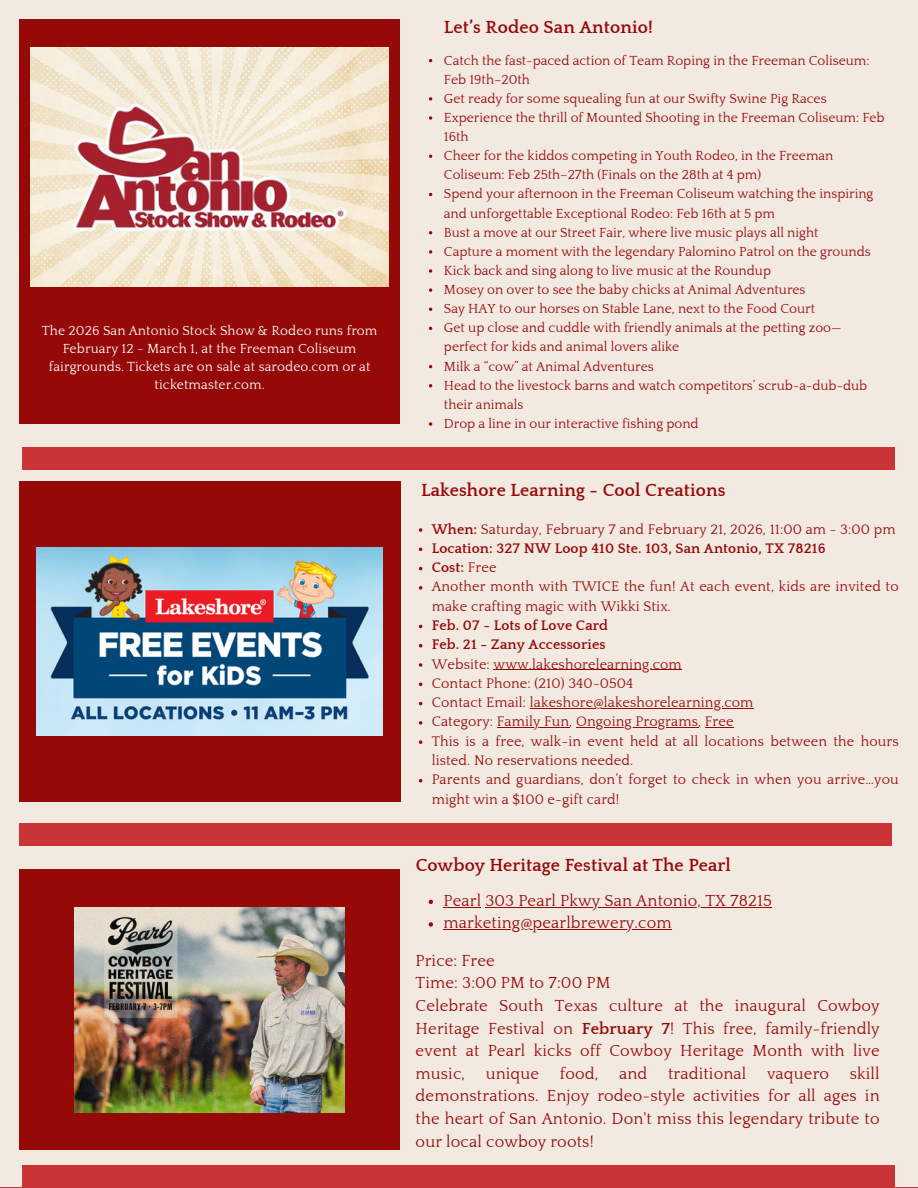
<style>
.page{position:relative;width:918px;height:1188px;background:#fff}
.page>*{position:absolute;margin:0;border:0;box-sizing:border-box;transform-origin:0 0}
.t1{font:700 18px "Quattrocento";letter-spacing:.01em;color:#960909}
.t2{font:16.5px/22.6px "Quattrocento";letter-spacing:.01em;color:#960909}
.t3{font:14.25px/19.4px "Quattrocento";letter-spacing:.01em;color:#960909}
.t4{font:700 14.25px/19.4px "Quattrocento";letter-spacing:.01em;color:#960909}
.t5{font:13.5px/19.2px "Quattrocento";color:#960909}
.t6{font:13.5px/18px "Quattrocento";letter-spacing:.01em;color:#fff;text-align:center}
.s1{font-weight:700}
</style>
<div class="page">
<div style="left:0;top:0;width:918px;height:1186px;background:#f2e9e1"></div>
<div style="left:23px;top:1165px;width:872px;height:23px;background:#c93536"></div>
<div style="left:19px;top:481px;width:381px;height:321px;background:#960909"></div>
<div style="left:23px;top:447px;width:872px;height:23px;background:#c93536"></div>
<div style="left:19px;top:823px;width:872px;height:23px;background:#c93536"></div>
<div style="left:19px;top:19px;width:381px;height:404px;background:#960909"></div>
<div style="left:19px;top:869px;width:381px;height:281px;background:#960909"></div>
<img style="left:30px;top:48px;width:358px;height:238px">
<img style="left:36px;top:548px;width:347px;height:188px">
<img style="left:75px;top:907px;width:270px;height:205px">
<svg style="left:419px;top:528px;width:3px;height:4px"></svg>
<svg style="left:419px;top:586px;width:3px;height:4px"></svg>
<svg style="left:419px;top:663px;width:3px;height:4px"></svg>
<hr style="left:494px;top:669px;width:188px;height:1px;background:#960909">
<hr style="left:530px;top:708px;width:224px;height:1px;background:#960909">
<svg style="left:419px;top:721px;width:3px;height:4px"></svg>
<hr style="left:497px;top:727px;width:72px;height:1px;background:#960909">
<hr style="left:576px;top:727px;width:122px;height:1px;background:#960909">
<svg style="left:705px;top:727px;width:29px;height:1px"></svg>
<svg style="left:419px;top:740px;width:3px;height:4px"></svg>
<svg style="left:429px;top:97px;width:3px;height:4px"></svg>
<svg style="left:429px;top:116px;width:3px;height:4px"></svg>
<svg style="left:429px;top:250px;width:3px;height:4px"></svg>
<svg style="left:429px;top:269px;width:3px;height:4px"></svg>
<svg style="left:429px;top:288px;width:3px;height:4px"></svg>
<svg style="left:429px;top:422px;width:3px;height:4px"></svg>
<svg style="left:429px;top:900px;width:4px;height:4px"></svg>
<hr style="left:444px;top:907px;width:37px;height:1px;background:#960909">
<hr style="left:485px;top:907px;width:287px;height:1px;background:#960909">
<svg style="left:429px;top:922px;width:4px;height:5px"></svg>
<hr style="left:444px;top:929px;width:228px;height:1px;background:#960909">
<p class="t6" style="left:42px;top:322px;width:337px">The 2026 San Antonio Stock Show &amp; Rodeo runs from February 12 - March 1, at the Freeman Coliseum fairgrounds. Tickets are on sale at sarodeo.com or at ticketmaster.com.</p>
<h2 class="t1" style="left:444px;top:18px;width:211px">Let’s Rodeo San Antonio!</h2>
<p class="t5" style="left:444px;top:51px;width:427px">Catch the fast-paced action of Team Roping in the Freeman Coliseum:<br>Feb 19th–20th</p>
<p class="t5" style="left:444px;top:89px;width:384px">Get ready for some squealing fun at our Swifty Swine Pig Races</p>
<p class="t5" style="left:444px;top:108px;width:442px">Experience the thrill of Mounted Shooting in the Freeman Coliseum: Feb<br>16th</p>
<p class="t5" style="left:444px;top:147px;width:391px">Cheer for the kiddos competing in Youth Rodeo, in the Freeman<br>Coliseum: Feb 25th–27th (Finals on the 28th at 4 pm)</p>
<p class="t5" style="left:444px;top:185px;width:431px">Spend your afternoon in the Freeman Coliseum watching the inspiring and unforgettable Exceptional Rodeo: Feb 16th at 5 pm</p>
<p class="t5" style="left:444px;top:223px;width:376px">Bust a move at our Street Fair, where live music plays all night</p>
<p class="t5" style="left:444px;top:242px;width:428px">Capture a moment with the legendary Palomino Patrol on the grounds</p>
<p class="t5" style="left:444px;top:261px;width:329px">Kick back and sing along to live music at the Roundup</p>
<p class="t5" style="left:444px;top:281px;width:363px">Mosey on over to see the baby chicks at Animal Adventures</p>
<p class="t5" style="left:444px;top:300px;width:373px">Say HAY to our horses on Stable Lane, next to the Food Court</p>
<p class="t5" style="left:444px;top:319px;width:399px">Get up close and cuddle with friendly animals at the petting zoo— perfect for kids and animal lovers alike</p>
<p class="t5" style="left:444px;top:357px;width:211px">Milk a “cow” at Animal Adventures</p>
<p class="t5" style="left:444px;top:376px;width:425px">Head to the livestock barns and watch competitors’ scrub-a-dub-dub their animals</p>
<p class="t5" style="left:444px;top:414px;width:256px">Drop a line in our interactive fishing pond</p>
<h2 class="t1" style="left:421px;top:480px;width:306px">Lakeshore Learning - Cool Creations</h2>
<p class="t3" style="left:432px;top:520px;width:468px"><span class="s1">When:</span> Saturday, February 7 and February 21, 2026, 11:00 am - 3:00 pm <span class="s1">Location: 327 NW Loop 410 Ste. 103, San Antonio, TX 78216<br>Cost:</span> Free<br>Another month with TWICE the fun! At each event, kids are invited to make crafting magic with Wikki Stix.</p>
<p class="t4" style="left:432px;top:616px;width:178px">Feb. 07 - Lots of Love Card<br>Feb. 21 - Zany Accessories</p>
<p class="t3" style="left:432px;top:655px;width:468px">Website: www.lakeshorelearning.com<br>Contact Phone: (210) 340-0504<br>Contact Email: lakeshore@lakeshorelearning.com<br>Category: Family Fun, Ongoing Programs, Free<br>This is a free, walk-in event held at all locations between the hours listed. No reservations needed.<br>Parents and guardians, don’t forget to check in when you arrive…you might win a $100 e-gift card!</p>
<h1 class="t1" style="left:416px;top:856px;width:317px">Cowboy Heritage Festival at The Pearl</h1>
<p class="t2" style="left:444px;top:890px;width:330px">Pearl 303 Pearl Pkwy San Antonio, TX 78215 marketing@pearlbrewery.com</p>
<p class="t2" style="left:416px;top:950px;width:466px">Price: Free<br>Time: 3:00 PM to 7:00 PM<br>Celebrate South Texas culture at the inaugural Cowboy Heritage Festival on <span class="s1">February 7</span>! This free, family-friendly event at Pearl kicks off Cowboy Heritage Month with live music,</p>
<p class="t2" style="left:486px;top:1063px;width:55px">unique</p>
<p class="t2" style="left:560px;top:1063px;width:40px">food,</p>
<p class="t2" style="left:619px;top:1063px;width:30px">and</p>
<p class="t2" style="left:668px;top:1063px;width:80px">traditional</p>
<p class="t2" style="left:767px;top:1063px;width:64px">vaquero</p>
<p class="t2" style="left:416px;top:1063px;width:466px;text-align:justify;text-indent:434px">skill demonstrations. Enjoy rodeo-style activities for all ages in the heart of San Antonio. Don't miss this legendary tribute to our local cowboy roots!</p>
</div>
